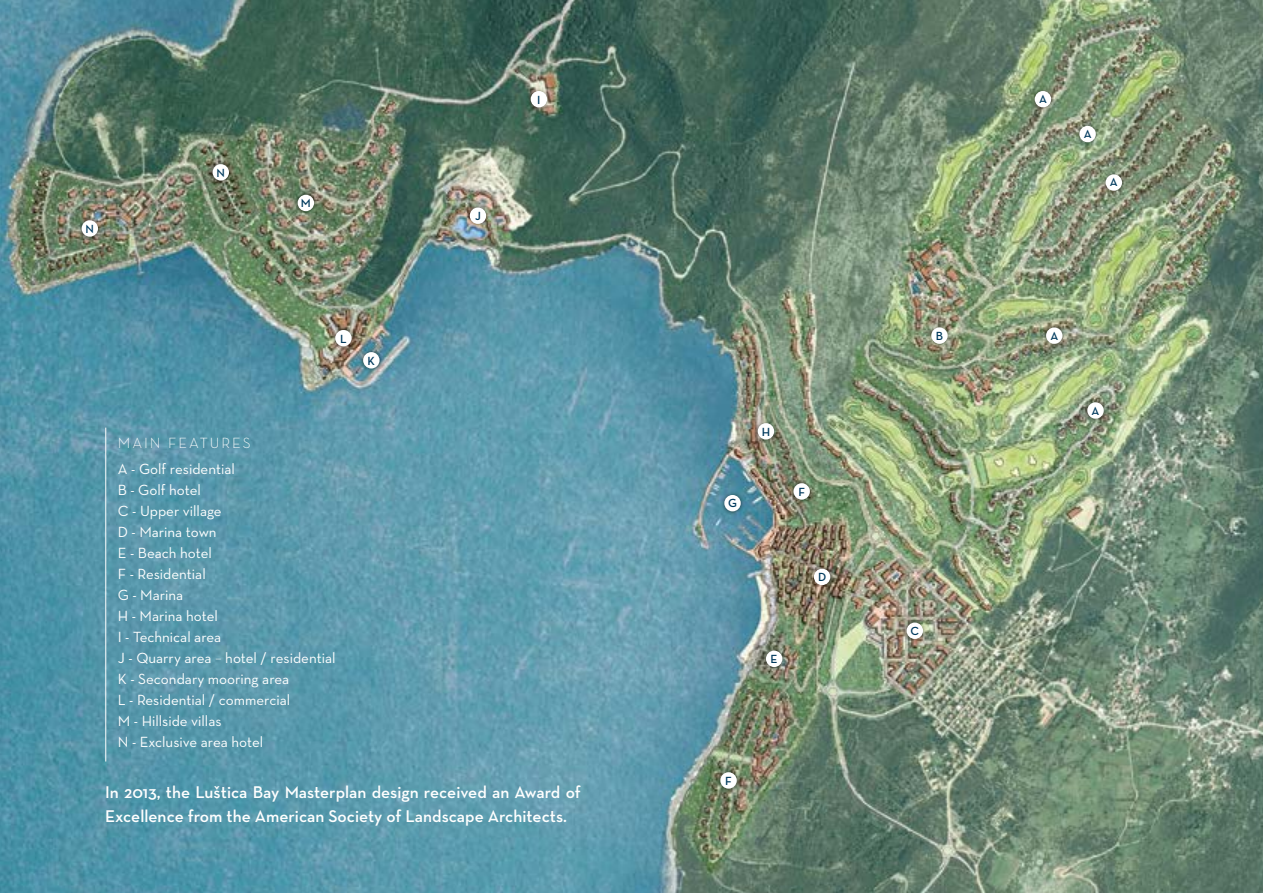
<style>
.page{position:relative;width:1263px;height:893px;background:#fff}
.page>*{position:absolute;margin:0;border:0;box-sizing:border-box;transform-origin:0 0}
.t1{font:600 17.25px/24px "Neutraface Text";color:#fff}
.t2{font:15px/21px "Neutraface Text";color:#fff}
.t3{font:300 15px "Neutraface Text";letter-spacing:.13em;color:#fff}
.t4{font:600 12px "Neutraface Text";color:#003a5d}
.s1{font-weight:300}
</style>
<div class="page">
<img style="left:0;top:0;width:1263px;height:893px">
<hr style="left:105px;top:428px;width:1px;height:333px;background:#fff">
<div style="left:78px;top:216px;width:24px;height:24px;background:#000;opacity:.5"></div>
<div style="left:82px;top:220px;width:16px;height:17px;background:#fff;border-radius:50%"></div>
<div style="left:209px;top:160px;width:24px;height:24px;background:#000;opacity:.5"></div>
<div style="left:213px;top:164px;width:16px;height:17px;background:#fff;border-radius:50%"></div>
<div style="left:294px;top:191px;width:24px;height:24px;background:#000;opacity:.5"></div>
<div style="left:298px;top:195px;width:16px;height:16px;background:#fff;border-radius:50%"></div>
<div style="left:466px;top:204px;width:24px;height:24px;background:#000;opacity:.5"></div>
<div style="left:470px;top:207px;width:16px;height:17px;background:#fff;border-radius:50%"></div>
<div style="left:527px;top:87px;width:24px;height:24px;background:#000;opacity:.5"></div>
<div style="left:531px;top:91px;width:16px;height:16px;background:#fff;border-radius:50%"></div>
<div style="left:1031px;top:87px;width:24px;height:24px;background:#000;opacity:.5"></div>
<div style="left:1035px;top:91px;width:16px;height:16px;background:#fff;border-radius:50%"></div>
<div style="left:1075px;top:122px;width:24px;height:24px;background:#000;opacity:.5"></div>
<div style="left:1079px;top:126px;width:17px;height:16px;background:#fff;border-radius:50%"></div>
<div style="left:1102px;top:170px;width:24px;height:24px;background:#000;opacity:.5"></div>
<div style="left:1105px;top:174px;width:17px;height:17px;background:#fff;border-radius:50%"></div>
<div style="left:1042px;top:324px;width:24px;height:24px;background:#000;opacity:.5"></div>
<div style="left:1046px;top:327px;width:16px;height:17px;background:#fff;border-radius:50%"></div>
<div style="left:1083px;top:398px;width:24px;height:24px;background:#000;opacity:.5"></div>
<div style="left:1087px;top:402px;width:17px;height:17px;background:#fff;border-radius:50%"></div>
<div style="left:754px;top:419px;width:24px;height:24px;background:#000;opacity:.5"></div>
<div style="left:758px;top:423px;width:16px;height:16px;background:#fff;border-radius:50%"></div>
<div style="left:790px;top:479px;width:24px;height:24px;background:#000;opacity:.5"></div>
<div style="left:793px;top:483px;width:17px;height:17px;background:#fff;border-radius:50%"></div>
<div style="left:716px;top:768px;width:24px;height:24px;background:#000;opacity:.5"></div>
<div style="left:720px;top:772px;width:17px;height:17px;background:#fff;border-radius:50%"></div>
<div style="left:810px;top:565px;width:24px;height:24px;background:#000;opacity:.5"></div>
<div style="left:814px;top:569px;width:16px;height:16px;background:#fff;border-radius:50%"></div>
<div style="left:903px;top:619px;width:24px;height:24px;background:#000;opacity:.5"></div>
<div style="left:906px;top:622px;width:17px;height:17px;background:#fff;border-radius:50%"></div>
<div style="left:762px;top:647px;width:24px;height:24px;background:#000;opacity:.5"></div>
<div style="left:766px;top:651px;width:16px;height:16px;background:#fff;border-radius:50%"></div>
<div style="left:720px;top:491px;width:24px;height:24px;background:#000;opacity:.5"></div>
<div style="left:724px;top:495px;width:17px;height:16px;background:#fff;border-radius:50%"></div>
<div style="left:927px;top:324px;width:24px;height:24px;background:#000;opacity:.5"></div>
<div style="left:931px;top:327px;width:17px;height:17px;background:#fff;border-radius:50%"></div>
<div style="left:359px;top:348px;width:24px;height:24px;background:#000;opacity:.5"></div>
<div style="left:363px;top:352px;width:17px;height:16px;background:#fff;border-radius:50%"></div>
<div style="left:331px;top:326px;width:24px;height:24px;background:#000;opacity:.5"></div>
<div style="left:335px;top:330px;width:17px;height:16px;background:#fff;border-radius:50%"></div>
<p class="t4" style="left:86px;top:221px;width:10px">N</p>
<p class="t4" style="left:217px;top:165px;width:10px">N</p>
<p class="t4" style="left:301px;top:196px;width:11px">M</p>
<p class="t4" style="left:475px;top:208px;width:7px">J</p>
<p class="t4" style="left:537px;top:92px;width:5px">I</p>
<p class="t4" style="left:1039px;top:92px;width:9px">A</p>
<p class="t4" style="left:1084px;top:126px;width:9px">A</p>
<p class="t4" style="left:1110px;top:175px;width:9px">A</p>
<p class="t4" style="left:340px;top:331px;width:8px">L</p>
<p class="t4" style="left:368px;top:353px;width:9px">K</p>
<p class="t3" style="left:118px;top:434px;width:134px">MAIN FEATURES</p>
<p class="t2" style="left:118px;top:458px;width:219px">A - Golf residential<br>B - Golf hotel<br>C - Upper village<br>D - Marina town<br>E - Beach hotel<br>F - Residential<br>G - Marina<br>H - Marina hotel<br>I - Technical area<br>J - Quarry area <span class="s1">–</span> hotel / residential<br>K - Secondary mooring area<br>L - Residential / commercial<br>M - Hillside villas<br>N - Exclusive area hotel</p>
<p class="t1" style="left:105px;top:780px;width:477px">In 2013, the Luštica Bay Masterplan design received an Award of<br>Excellence from the American Society of Landscape Architects.</p>
<p class="t4" style="left:728px;top:496px;width:10px">G</p>
<p class="t4" style="left:762px;top:424px;width:10px">H</p>
<p class="t4" style="left:798px;top:484px;width:8px">F</p>
<p class="t4" style="left:818px;top:570px;width:10px">D</p>
<p class="t4" style="left:771px;top:651px;width:9px">E</p>
<p class="t4" style="left:725px;top:773px;width:8px">F</p>
<p class="t4" style="left:936px;top:328px;width:9px">B</p>
<p class="t4" style="left:910px;top:623px;width:10px">C</p>
<p class="t4" style="left:1050px;top:328px;width:9px">A</p>
<p class="t4" style="left:1091px;top:403px;width:9px">A</p>
</div>
